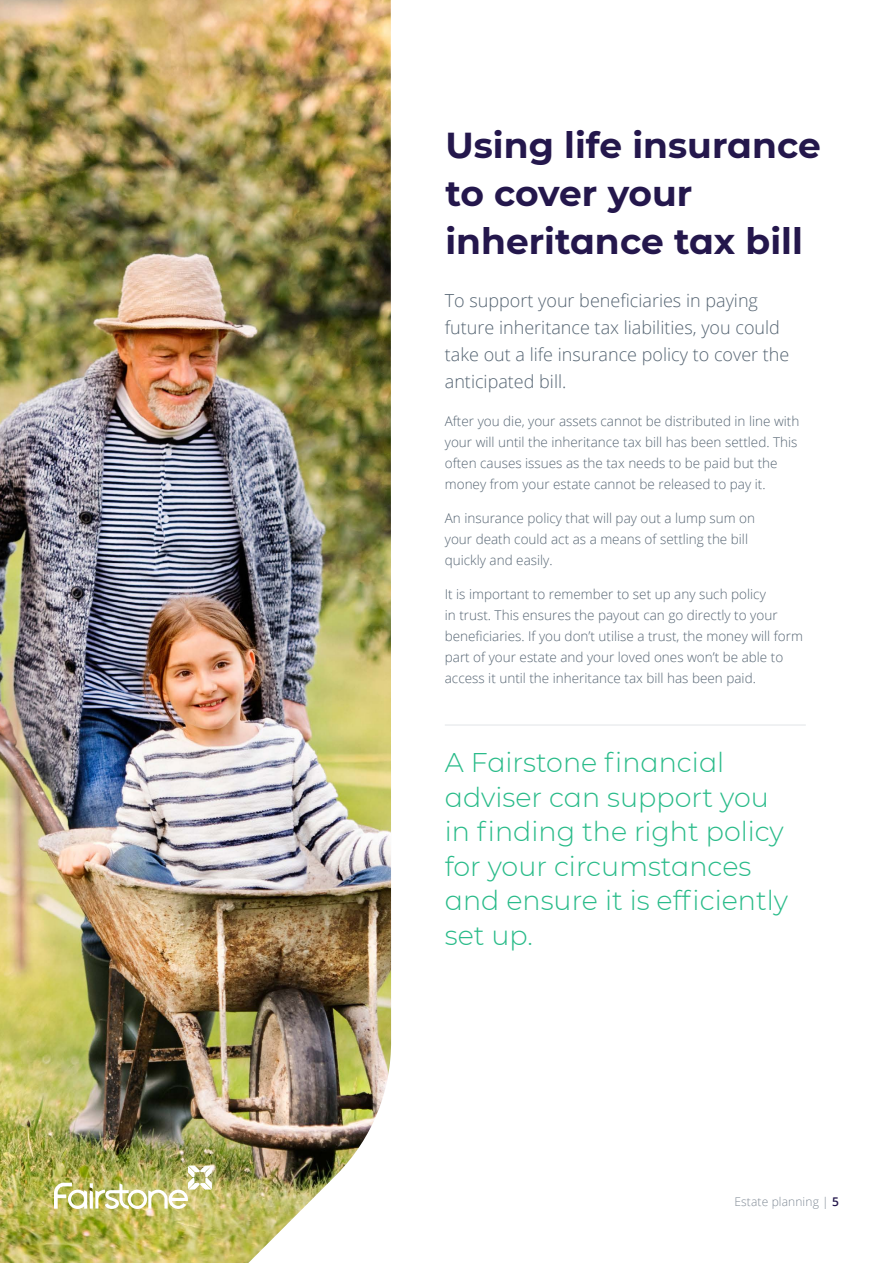
<style>
.page{position:relative;width:893px;height:1263px;background:#fff}
.page>*{position:absolute;margin:0;border:0;box-sizing:border-box;transform-origin:0 0}
.t1{font:700 36px/48px "Montserrat";color:#24174c}
.t2{font:300 27px/34.5px "Montserrat";color:#29bb89}
.t3{font:300 18px/27px "Open Sans";color:#566573}
.t4{font:300 13.5px/21px "Open Sans";color:#566573}
.t5{font:300 12px "Open Sans";letter-spacing:.01em;color:#818b96}
.s1{font-weight:600;color:#24174c}
</style>
<div class="page">
<img style="left:0;top:0;width:391px;height:1263px">
<img style="left:54px;top:1165px;width:158px;height:44px">
<hr style="left:445px;top:725px;width:361px;height:1px;background:#e1e4e7">
<h1 class="t1" style="left:445px;top:119px;width:377px">Using life insurance to cover your inheritance tax bill</h1>
<h3 class="t3" style="left:445px;top:287px;width:346px">To support your beneficiaries in paying future inheritance tax liabilities, you could take out a life insurance policy to cover the anticipated bill.</h3>
<p class="t4" style="left:445px;top:410px;width:356px">After you die, your assets cannot be distributed in line with your will until the inheritance tax bill has been settled. This often causes issues as the tax needs to be paid but the money from your estate cannot be released to pay it.</p>
<p class="t4" style="left:445px;top:507px;width:312px">An insurance policy that will pay out a lump sum on your death could act as a means of settling the bill quickly and easily.</p>
<p class="t4" style="left:445px;top:583px;width:360px">It is important to remember to set up any such policy<br>in trust. This ensures the payout can go directly to your beneficiaries. If you don’t utilise a trust, the money will form part of your estate and your loved ones won’t be able to access it until the inheritance tax bill has been paid.</p>
<h2 class="t2" style="left:445px;top:745px;width:345px">A Fairstone financial adviser can support you in finding the right policy for your circumstances and ensure it is efficiently set up.</h2>
<p class="t5" style="left:734px;top:1194px;width:106px">Estate planning | <span class="s1">5</span></p>
</div>
